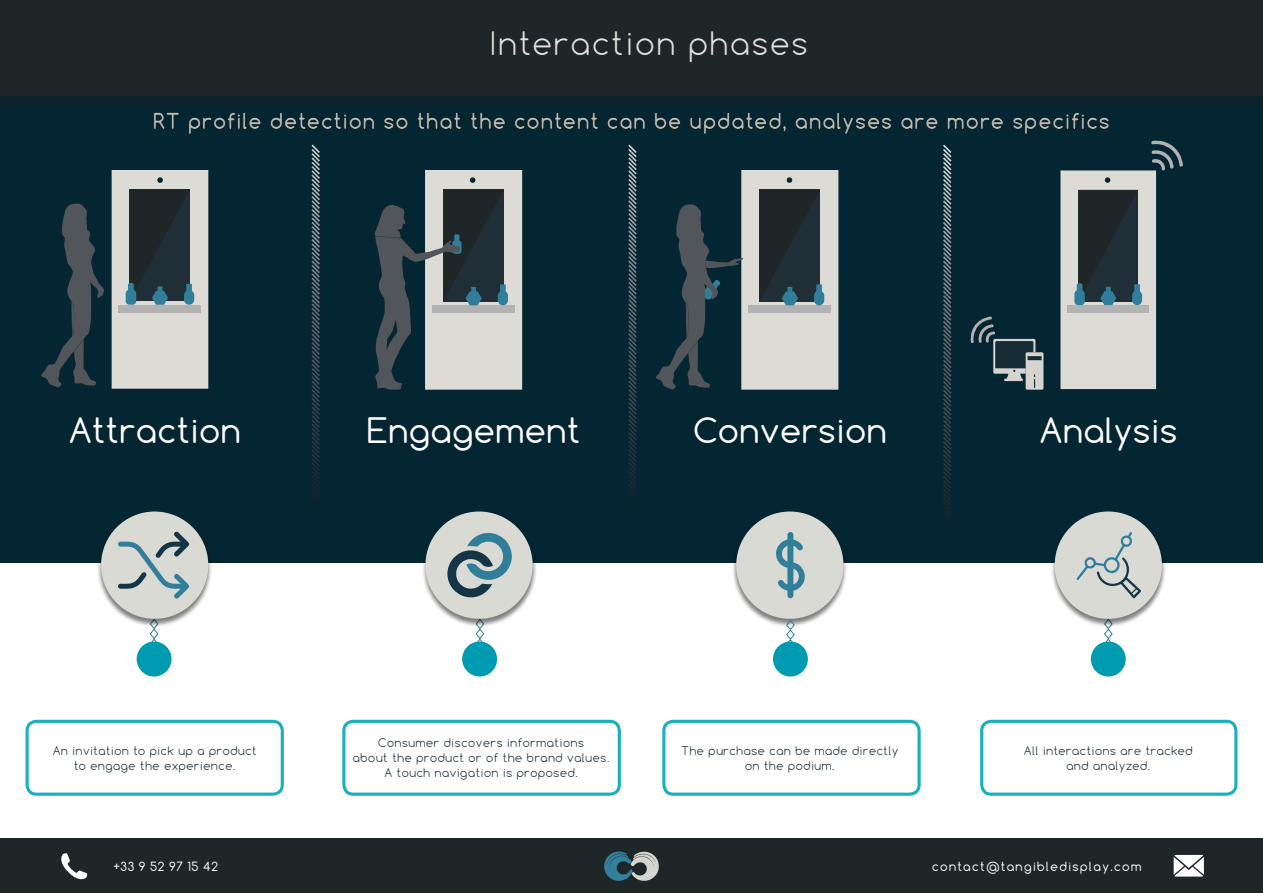
<style>
.page{position:relative;width:1263px;height:893px;background:#fff}
.page>*{position:absolute;margin:0;border:0;box-sizing:border-box;transform-origin:0 0}
.t1{font:33px "Comfortaa";letter-spacing:.03em;color:#fff}
.texte{font:300 30.45px "Comfortaa";letter-spacing:.08em;color:#e3e1dd}
.t2{font:700 21px "Comfortaa";letter-spacing:.05em;color:#dddbd6}
.t3{font:12px "Comfortaa";letter-spacing:.12em;color:#fff}
.t4{font:300 11.25px "Comfortaa";letter-spacing:.06em;color:#162833}
</style>
<div class="page">
<div style="left:0;top:87px;width:1263px;height:476px;background:#042633"></div>
<div style="left:0;top:88px;width:1263px;height:56px;background:#000;opacity:.94"></div>
<div style="left:0;top:6px;width:1263px;height:104px;background:#0c232c"></div>
<div style="left:0;top:0;width:1263px;height:96px;background:#1f2628"></div>
<div style="left:0;top:839px;width:1263px;height:54px;background:#1f2628"></div>
<svg style="left:604px;top:851px;width:55px;height:30px"></svg>
<svg style="left:1174px;top:855px;width:30px;height:22px"></svg>
<svg style="left:61px;top:853px;width:26px;height:27px"></svg>
<svg style="left:1104px;top:627px;width:9px;height:14px"></svg>
<svg style="left:475px;top:627px;width:10px;height:14px"></svg>
<svg style="left:941px;top:143px;width:12px;height:380px"></svg>
<svg style="left:626px;top:143px;width:12px;height:357px"></svg>
<svg style="left:310px;top:143px;width:12px;height:358px"></svg>
<div style="left:733px;top:513px;width:114px;height:114px;background:#000;opacity:.5"></div>
<div style="left:736px;top:511px;width:107px;height:108px;background:#dadad5;border-radius:50%"></div>
<svg style="left:786px;top:619px;width:9px;height:22px"></svg>
<svg style="left:776px;top:532px;width:29px;height:66px"></svg>
<div style="left:422px;top:513px;width:114px;height:114px;background:#000;opacity:.5"></div>
<div style="left:425px;top:511px;width:108px;height:108px;background:#dadad5;border-radius:50%"></div>
<svg style="left:41px;top:204px;width:63px;height:183px"></svg>
<svg style="left:447px;top:533px;width:65px;height:64px"></svg>
<svg style="left:970px;top:317px;width:73px;height:73px"></svg>
<svg style="left:149px;top:627px;width:10px;height:14px"></svg>
<div style="left:98px;top:513px;width:114px;height:114px;background:#000;opacity:.5"></div>
<div style="left:101px;top:511px;width:107px;height:108px;background:#dadad5;border-radius:50%"></div>
<svg style="left:118px;top:531px;width:71px;height:68px"></svg>
<div style="left:462px;top:641px;width:35px;height:35px;background:#009bb0;border-radius:50%"></div>
<div style="left:773px;top:641px;width:35px;height:35px;background:#009bb0;border-radius:50%"></div>
<div style="left:1091px;top:641px;width:35px;height:35px;background:#009bb0;border-radius:50%"></div>
<div style="left:137px;top:641px;width:35px;height:35px;background:#009bb0;border-radius:50%"></div>
<div style="left:1051px;top:513px;width:114px;height:114px;background:#000;opacity:.5"></div>
<div style="left:1055px;top:511px;width:107px;height:108px;background:#dadad5;border-radius:50%"></div>
<svg style="left:1076px;top:532px;width:65px;height:66px"></svg>
<div style="left:26px;top:720px;width:258px;height:76px;border:3px solid #1ab0be;border-radius:9px"></div>
<div style="left:342px;top:720px;width:279px;height:76px;border:3px solid #1ab0be;border-radius:9px"></div>
<div style="left:662px;top:720px;width:259px;height:76px;border:3px solid #1ab0be;border-radius:9px"></div>
<div style="left:980px;top:720px;width:257px;height:76px;border:3px solid #1ab0be;border-radius:9px"></div>
<svg style="left:656px;top:170px;width:182px;height:220px"></svg>
<svg style="left:1060px;top:139px;width:123px;height:250px"></svg>
<svg style="left:375px;top:170px;width:147px;height:220px"></svg>
<svg style="left:112px;top:170px;width:96px;height:219px;background:#9ca09f"></svg>
<p class="texte" style="left:489px;top:25px;width:320px">Interaction phases</p>
<h3 class="t2" style="left:153px;top:108px;width:958px">RT profile detection so that the content can be updated, analyses are more specifics</h3>
<p class="t1" style="left:69px;top:410px;width:173px">Attraction</p>
<p class="t1" style="left:367px;top:410px;width:214px">Engagement</p>
<p class="t1" style="left:693px;top:410px;width:194px">Conversion</p>
<p class="t1" style="left:1039px;top:410px;width:139px">Analysis</p>
<p class="t4" style="left:53px;top:743px;width:206px">An invitation to pick up a product</p>
<p class="t4" style="left:74px;top:758px;width:163px">to engage the experience.</p>
<p class="t4" style="left:378px;top:736px;width:207px">Consumer discovers informations</p>
<p class="t4" style="left:353px;top:751px;width:258px">about the product or of the brand values.</p>
<p class="t4" style="left:384px;top:766px;width:195px">A touch navigation is proposed.</p>
<p class="t4" style="left:681px;top:743px;width:218px">The purchase can be made directly</p>
<p class="t4" style="left:745px;top:758px;width:91px">on the podium.</p>
<p class="t4" style="left:1024px;top:743px;width:170px">All interactions are tracked</p>
<p class="t4" style="left:1066px;top:758px;width:85px">and analyzed.</p>
<p class="t3" style="left:113px;top:859px;width:106px">+33 9 52 97 15 42</p>
<p class="t3" style="left:932px;top:859px;width:211px">contact@tangibledisplay.com</p>
</div>
